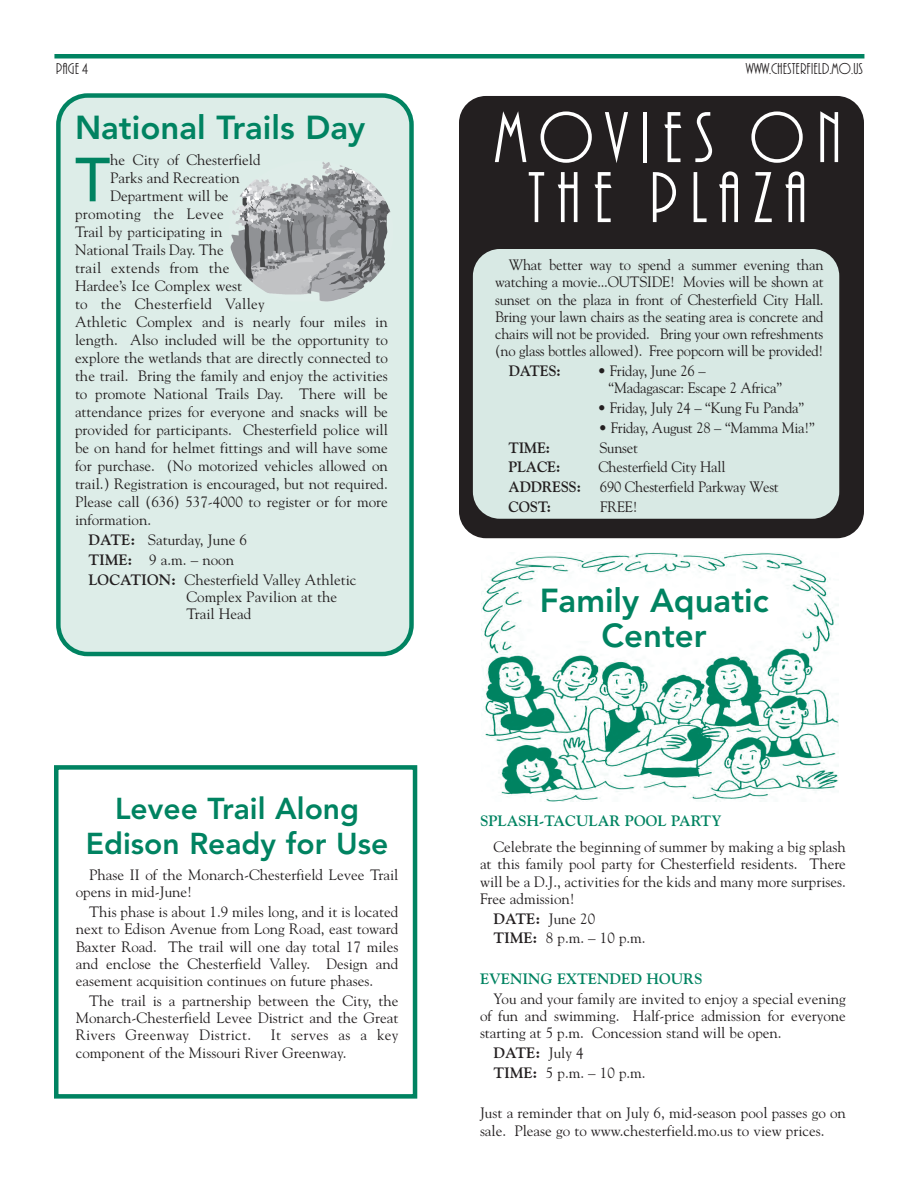
<style>
.page{position:relative;width:918px;height:1188px;background:#fff}
.page>*{position:absolute;margin:0;border:0;box-sizing:border-box;transform-origin:0 0}
.t1{font:75px/60px "Plaza Plain";letter-spacing:.145em;color:#fff;text-align:center}
.t2{font:500 61.65px "Avenir LT Std";color:#008361}
.t3{font:800 33px/34.5px "Avenir LT Std";color:#008361;text-align:center}
.t4{font:800 30px/34.5px "Avenir LT Std";color:#008361;text-align:center}
.t5{font:16.5px "Plaza Plain";color:#231f20}
.t6{font:15px/17.2px "Goudy";color:#231f20}
.t7{font:15px "Goudy";letter-spacing:.02em;color:#231f20}
.t8{font:700 15px "Goudy";color:#008361}
.t9{font:700 15px "Goudy";letter-spacing:-.015em;color:#231f20}
.s1{font-weight:700}
</style>
<div class="page">
<img style="left:482px;top:552px;width:357px;height:249px">
<hr style="left:54px;top:54px;width:810px;height:4px;background:#008361">
<div style="left:459px;top:96px;width:405px;height:442px;background:#231f20;border-radius:27px"></div>
<div style="left:473px;top:249px;width:366px;height:270px;background:#d8e9e4;border-radius:27px"></div>
<div style="left:56px;top:93px;width:358px;height:563px;background:#ddede8"></div>
<img style="left:229px;top:160px;width:164px;height:142px">
<div style="left:54px;top:765px;width:363px;height:334px;border:4px solid #008361"></div>
<p class="t5" style="left:56px;top:63px;width:34px">PAGE 4</p>
<p class="t5" style="left:746px;top:63px;width:119px">WWW.CHESTERFIELD.MO.US</p>
<h1 class="t1" style="left:494px;top:115px;width:350px">MOVIES ON<br>THE PLAZA</h1>
<h3 class="t3" style="left:75px;top:113px;width:292px">National Trails Day</h3>
<h2 class="t2" style="left:75px;top:155px;width:37px">T</h2>
<p class="t6" style="left:110px;top:152px;width:152px">he City of Chesterfield</p>
<p class="t6" style="left:110px;top:170px;width:131px">Parks and Recreation</p>
<p class="t6" style="left:110px;top:188px;width:120px">Department will be</p>
<p class="t7" style="left:75px;top:205px;width:150px">promoting the Levee</p>
<p class="t6" style="left:75px;top:224px;width:149px">Trail by participating in</p>
<p class="t6" style="left:75px;top:242px;width:150px">National Trails Day. The</p>
<p class="t7" style="left:75px;top:259px;width:156px">trail extends from the</p>
<p class="t6" style="left:75px;top:278px;width:169px">Hardee’s Ice Complex west</p>
<p class="t7" style="left:75px;top:295px;width:191px">to the Chesterfield Valley</p>
<p class="t6" style="left:75px;top:314px;width:314px">Athletic Complex and is nearly four miles in</p>
<p class="t6" style="left:75px;top:332px;width:314px">length. Also included will be the opportunity to</p>
<p class="t6" style="left:75px;top:350px;width:314px">explore the wetlands that are directly connected to</p>
<p class="t6" style="left:75px;top:368px;width:314px">the trail. Bring the family and enjoy the activities</p>
<p class="t6" style="left:75px;top:386px;width:314px">to promote National Trails Day. There will be</p>
<p class="t6" style="left:75px;top:404px;width:314px">attendance prizes for everyone and snacks will be</p>
<p class="t6" style="left:75px;top:422px;width:314px">provided for participants. Chesterfield police will</p>
<p class="t6" style="left:75px;top:440px;width:314px">be on hand for helmet fittings and will have some</p>
<p class="t6" style="left:75px;top:458px;width:314px">for purchase. (No motorized vehicles allowed on</p>
<p class="t6" style="left:75px;top:476px;width:314px">trail.) Registration is encouraged, but not required.</p>
<p class="t6" style="left:75px;top:494px;width:314px">Please call (636) 537-4000 to register or for more</p>
<p class="t6" style="left:75px;top:512px;width:78px">information.</p>
<p class="t6" style="left:88px;top:530px;width:270px;line-height:19.8px"><span class="s1">DATE:</span> Saturday, June 6<br><span class="s1">TIME:</span> 9 a.m. – noon<br><span class="s1">LOCATION:</span> Chesterfield Valley Athletic</p>
<p class="t6" style="left:186px;top:588px;width:152px">Complex Pavilion at the<br>Trail Head</p>
<h3 class="t3" style="left:540px;top:586px;width:230px">Family Aquatic<br>Center</h3>
<p class="t6" style="left:495px;top:256px;width:330px;text-align:justify;text-indent:14px">What better way to spend a summer evening than watching a movie...OUTSIDE! Movies will be shown at sunset on the plaza in front of Chesterfield City Hall.<br>Bring your lawn chairs as the seating area is concrete and chairs will not be provided. Bring your own refreshments (no glass bottles allowed). Free popcorn will be provided!</p>
<p class="t9" style="left:509px;top:362px;width:54px">DATES:</p>
<p class="t6" style="left:609px;top:362px;width:175px;text-indent:-11px">• Friday, June 26 – “Madagascar: Escape 2 Africa”</p>
<p class="t6" style="left:598px;top:399px;width:208px">• Friday, July 24 – “Kung Fu Panda”</p>
<p class="t6" style="left:598px;top:419px;width:218px">• Friday, August 28 – “Mamma Mia!”</p>
<p class="t9" style="left:509px;top:439px;width:43px">TIME:</p>
<p class="t6" style="left:599px;top:439px;width:40px">Sunset</p>
<p class="t9" style="left:509px;top:458px;width:54px">PLACE:</p>
<p class="t6" style="left:509px;top:457px;width:272px;line-height:19.8px;text-indent:90px">Chesterfield City Hall<br><span class="s1">ADDRESS:</span> 690 Chesterfield Parkway West<br><span class="s1">COST:</span></p>
<p class="t6" style="left:600px;top:498px;width:39px">FREE!</p>
<h3 class="t4" style="left:86px;top:794px;width:304px">Levee Trail Along<br>Edison Ready for Use</h3>
<p class="t6" style="left:76px;top:866px;width:324px;text-indent:14px">Phase II of the Monarch-Chesterfield Levee Trail opens in mid-June!</p>
<p class="t6" style="left:76px;top:903px;width:324px;text-align:justify;text-indent:14px">This phase is about 1.9 miles long, and it is located next to Edison Avenue from Long Road, east toward Baxter Road. The trail will one day total 17 miles and enclose the Chesterfield Valley. Design and easement acquisition continues on future phases.</p>
<p class="t6" style="left:76px;top:992px;width:324px;text-align:justify;text-indent:14px">The trail is a partnership between the City, the Monarch-Chesterfield Levee District and the Great Rivers Greenway District.</p>
<p class="t6" style="left:76px;top:1027px;width:324px;text-indent:195px">It serves as a key component of the Missouri River Greenway.</p>
<p class="t8" style="left:480px;top:812px;width:243px">SPLASH-TACULAR POOL PARTY</p>
<p class="t6" style="left:480px;top:838px;width:367px;text-align:justify;text-indent:14px">Celebrate the beginning of summer by making a big splash at this family pool party for Chesterfield residents. There will be a D.J., activities for the kids and many more surprises.<br>Free admission!</p>
<p class="t6" style="left:494px;top:909px;width:154px;line-height:19.8px"><span class="s1">DATE:</span> June 20<br><span class="s1">TIME:</span> 8 p.m. – 10 p.m.</p>
<p class="t8" style="left:480px;top:970px;width:224px">EVENING EXTENDED HOURS</p>
<p class="t6" style="left:480px;top:990px;width:367px;text-align:justify;text-indent:14px">You and your family are invited to enjoy a special evening of fun and swimming. Half-price admission for everyone starting at 5 p.m. Concession stand will be open.</p>
<p class="t6" style="left:494px;top:1043px;width:154px;line-height:19.8px"><span class="s1">DATE:</span> July 4<br><span class="s1">TIME:</span> 5 p.m. – 10 p.m.</p>
<p class="t6" style="left:480px;top:1104px;width:367px;line-height:18px">Just a reminder that on July 6, mid-season pool passes go on sale. Please go to www.chesterfield.mo.us to view prices.</p>
</div>
